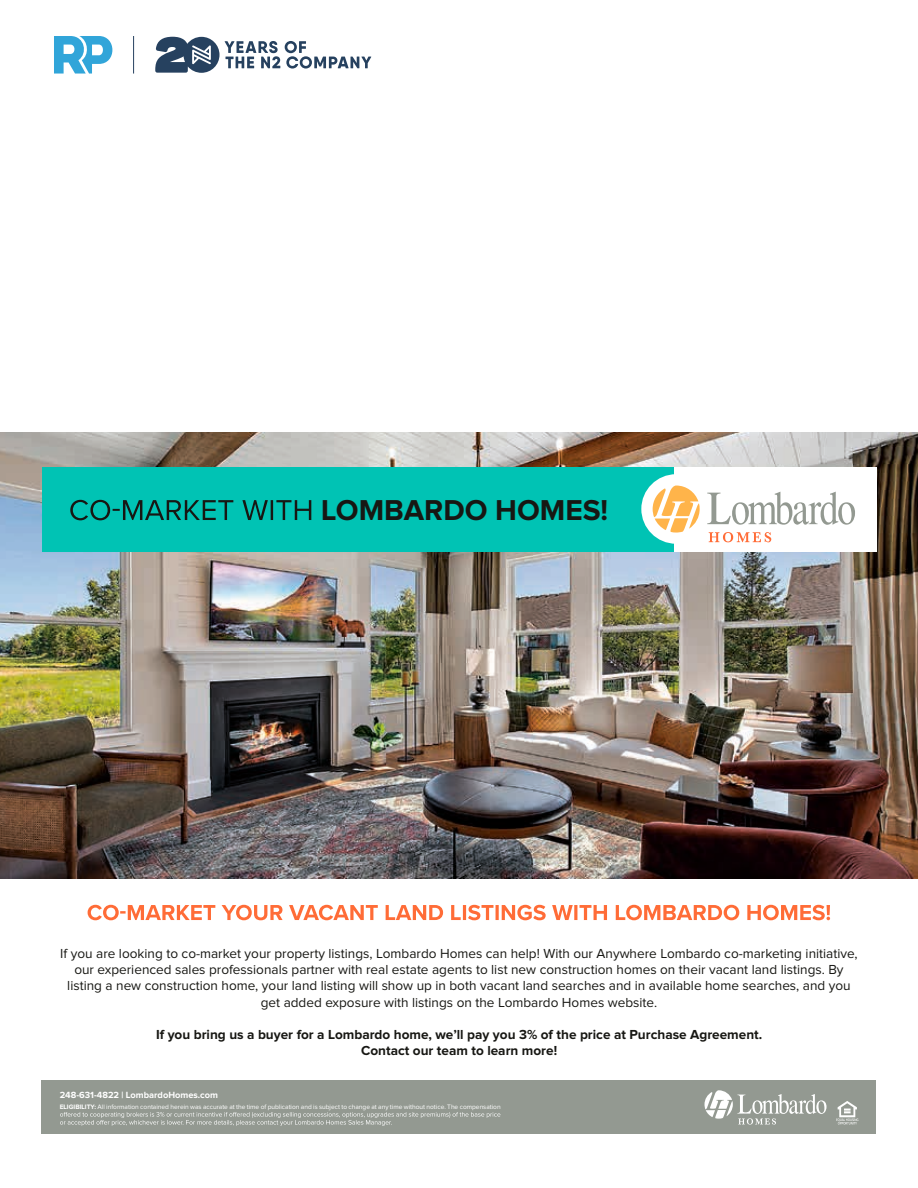
<style>
.page{position:relative;width:918px;height:1188px;background:#fff}
.page>*{position:absolute;margin:0;border:0;box-sizing:border-box;transform-origin:0 0}
.t1{font:700 29.85px "Proxima Nova";color:#171713}
.t2{font:13.5px/16.4px "Proxima Nova";color:#171713;text-align:center}
.t3{font:700 13.5px/16.4px "Proxima Nova";color:#171713;text-align:center}
.t4{font:700 9.3px "Proxima Nova";color:#fff}
.t5{font:6.6px "Proxima Nova";color:#fff}
.s1{font-weight:700}
</style>
<div class="page">
<svg style="left:155px;top:37px;width:216px;height:36px"></svg>
<hr style="left:133px;top:36px;width:1px;height:38px;background:#26415f">
<svg style="left:54px;top:36px;width:59px;height:38px"></svg>
<img style="left:0;top:432px;width:918px;height:446px">
<svg style="left:88px;top:905px;width:742px;height:15px"></svg>
<div style="left:42px;top:1081px;width:834px;height:53px;background:#939991"></div>
<svg style="left:60px;top:1112px;width:440px;height:14px"></svg>
<svg style="left:836px;top:1101px;width:22px;height:24px"></svg>
<svg style="left:705px;top:1090px;width:122px;height:35px"></svg>
<div style="left:42px;top:467px;width:638px;height:85px;background:#00c3b4"></div>
<svg style="left:70px;top:500px;width:241px;height:20px"></svg>
<div style="left:674px;top:467px;width:202px;height:85px;background:#fff"></div>
<div style="left:641px;top:474px;width:70px;height:70px;background:#fff;border-radius:50%"></div>
<svg style="left:707px;top:492px;width:148px;height:33px"></svg>
<svg style="left:653px;top:486px;width:47px;height:47px"></svg>
<svg style="left:709px;top:532px;width:62px;height:10px"></svg>
<h1 class="t1" style="left:321px;top:496px;width:288px">LOMBARDO HOMES!</h1>
<p class="t2" style="left:60px;top:945px;width:799px">If you are looking to co-market your property listings, Lombardo Homes can help! With our Anywhere Lombardo co-marketing initiative, our experienced sales professionals partner with real estate agents to list new construction homes on their vacant land listings. By listing a new construction home, your land listing will show up in both vacant land searches and in available home searches, and you get added exposure with listings on the Lombardo Homes website.</p>
<p class="t3" style="left:156px;top:1027px;width:608px">If you bring us a buyer for a Lombardo home, we’ll pay you 3% of the price at Purchase Agreement.<br>Contact our team to learn more!</p>
<p class="t4" style="left:60px;top:1090px;width:160px">248-631-4822 | LombardoHomes.com</p>
<p class="t5" style="left:60px;top:1103px;width:443px"><span class="s1">ELIGIBILITY:</span> All information contained herein was accurate at the time of publication and is subject to change at any time without notice. The compensation</p>
</div>
